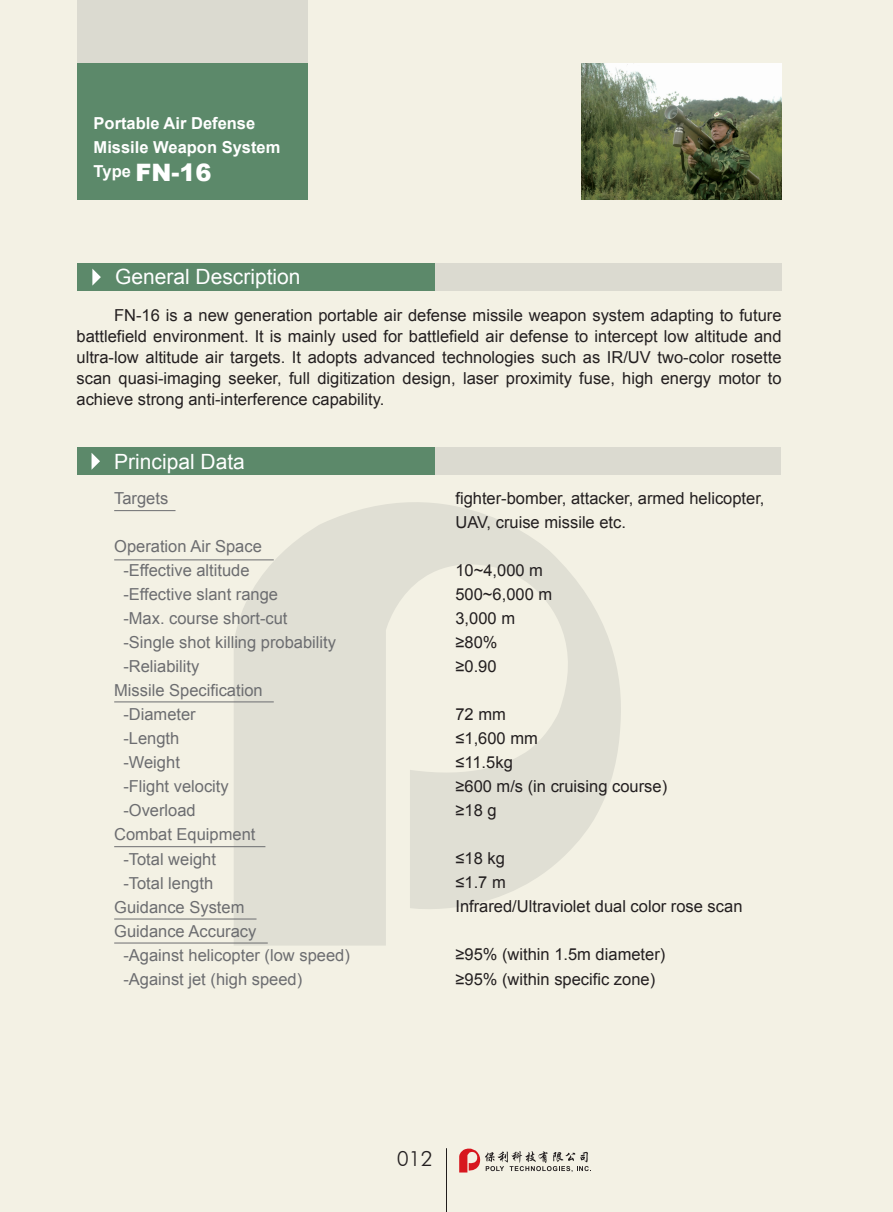
<style>
.page{position:relative;width:893px;height:1212px;background:#f3f1e4}
.page>*{position:absolute;margin:0;border:0;box-sizing:border-box;transform-origin:0 0}
.t1{font:900 24px "Arial";color:#fff}
.t2{font:21px "Arial";color:#fff}
.t3{font:300 21px "Futura BT";color:#231f20}
.t4{font:16.5px/24px "Arial";color:#231f20}
.t5{font:16.5px "Arial";color:#6c6d70}
.t6{font:700 16.5px/24px "Arial";color:#fff}
</style>
<div class="page">
<div style="left:77px;top:0;width:231px;height:106px;background:#dbdad0"></div>
<div style="left:77px;top:64px;width:231px;height:136px;background:#5c896a"></div>
<div style="left:278px;top:264px;width:504px;height:27px;background:#dbdad0"></div>
<div style="left:77px;top:264px;width:358px;height:27px;background:#5c896a"></div>
<svg style="left:92px;top:269px;width:9px;height:17px"></svg>
<svg style="left:459px;top:1148px;width:132px;height:24px"></svg>
<hr style="left:446px;top:1148px;width:1px;height:64px;background:#231f20">
<svg style="left:234px;top:502px;width:387px;height:443px;fill:#e0dfd4"></svg>
<div style="left:277px;top:448px;width:504px;height:27px;background:#dbdad0"></div>
<div style="left:77px;top:448px;width:357px;height:27px;background:#5c896a"></div>
<svg style="left:92px;top:453px;width:8px;height:16px"></svg>
<hr style="left:114px;top:846px;width:151px;height:1px;background:#6c6d70">
<hr style="left:114px;top:919px;width:142px;height:1px;background:#6c6d70">
<hr style="left:114px;top:943px;width:154px;height:1px;background:#6c6d70">
<hr style="left:114px;top:510px;width:61px;height:1px;background:#6c6d70">
<hr style="left:114px;top:560px;width:160px;height:1px;background:#6c6d70">
<hr style="left:114px;top:702px;width:160px;height:1px;background:#6c6d70">
<img style="left:581px;top:64px;width:201px;height:136px">
<p class="t6" style="left:94px;top:111px;width:188px">Portable Air Defense<br>Missile Weapon System</p>
<p class="t1" style="left:94px;top:155px;width:119px"><sup>Type</sup> FN-16</p>
<p class="t2" style="left:115px;top:263px;width:187px">General Description</p>
<p class="t4" style="left:77px;top:305px;width:706px;line-height:21px;text-align:justify;text-indent:38px">FN-16 is a new generation portable air defense missile weapon system adapting to future battlefield environment. It is mainly used for battlefield air defense to intercept low altitude and ultra-low altitude air targets. It adopts advanced technologies such as IR/UV two-color rosette scan quasi-imaging seeker, full digitization design, laser proximity fuse, high energy motor to achieve strong anti-interference capability.</p>
<p class="t2" style="left:114px;top:448px;width:132px">Principal Data</p>
<p class="t5" style="left:114px;top:488px;width:56px">Targets</p>
<p class="t5" style="left:114px;top:536px;width:149px">Operation Air Space</p>
<p class="t5" style="left:123px;top:560px;width:128px">-Effective altitude</p>
<p class="t5" style="left:123px;top:584px;width:156px">-Effective slant range</p>
<p class="t5" style="left:123px;top:608px;width:166px">-Max. course short-cut</p>
<p class="t5" style="left:123px;top:632px;width:214px">-Single shot killing probability</p>
<p class="t5" style="left:123px;top:656px;width:78px">-Reliability</p>
<p class="t5" style="left:114px;top:680px;width:150px">Missile Specification</p>
<p class="t5" style="left:123px;top:704px;width:74px">-Diameter</p>
<p class="t5" style="left:123px;top:728px;width:57px">-Length</p>
<p class="t5" style="left:123px;top:752px;width:58px">-Weight</p>
<p class="t5" style="left:123px;top:776px;width:107px">-Flight velocity</p>
<p class="t5" style="left:123px;top:800px;width:74px">-Overload</p>
<p class="t5" style="left:114px;top:824px;width:143px">Combat Equipment</p>
<p class="t5" style="left:123px;top:848px;width:94px">-Total weight</p>
<p class="t5" style="left:123px;top:872px;width:91px">-Total length</p>
<p class="t5" style="left:114px;top:896px;width:132px">Guidance System</p>
<p class="t5" style="left:114px;top:920px;width:144px">Guidance Accuracy</p>
<p class="t5" style="left:123px;top:944px;width:228px">-Against helicopter (low speed)</p>
<p class="t5" style="left:123px;top:968px;width:180px">-Against jet (high speed)</p>
<p class="t4" style="left:455px;top:487px;width:311px">fighter-bomber, attacker, armed helicopter,<br>UAV, cruise missile etc.</p>
<p class="t4" style="left:455px;top:559px;width:98px">10~4,000 m<br>500~6,000 m<br>3,000 m ≥80%<br>≥0.90</p>
<p class="t4" style="left:455px;top:703px;width:213px">72 mm<br>≤1,600 mm<br>≤11.5kg<br>≥600 m/s (in cruising course) ≥18 g</p>
<p class="t4" style="left:455px;top:847px;width:289px">≤18 kg<br>≤1.7 m<br>Infrared/Ultraviolet dual color rose scan</p>
<p class="t4" style="left:455px;top:943px;width:211px">≥95% (within 1.5m diameter) ≥95% (within specific zone)</p>
<p class="t3" style="left:397px;top:1146px;width:38px">012</p>
</div>
